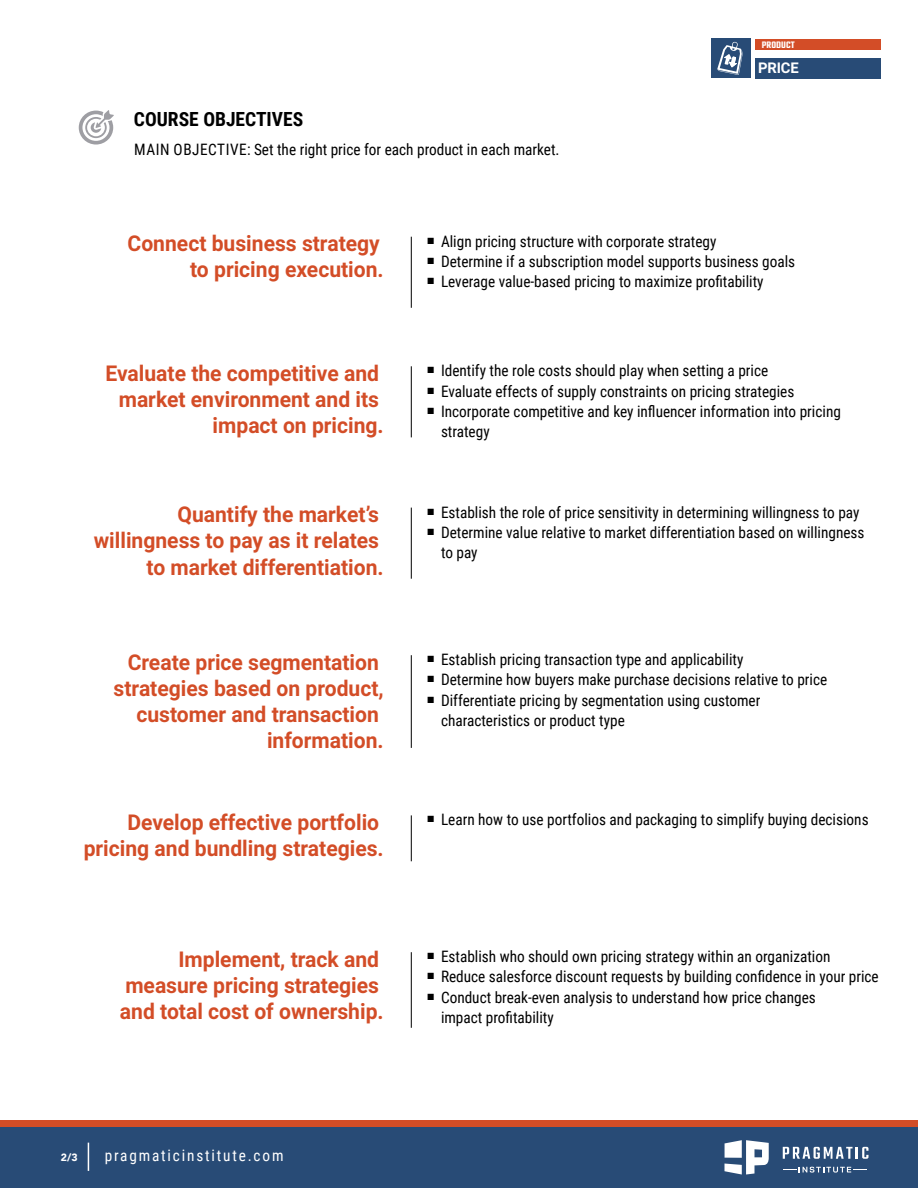
<style>
.page{position:relative;width:918px;height:1188px;background:#fff}
.page>*{position:absolute;margin:0;border:0;box-sizing:border-box;transform-origin:0 0}
.t1{font:700 21.75px/26.2px "Roboto";color:#d34d27;text-align:right}
.t2{font:700 19.5px "Roboto Condensed";color:#000}
.t3{font:15.75px/20.2px "Roboto Condensed";color:#000}
.t4{font:15.75px "Roboto Condensed";letter-spacing:.12em;color:#fff}
.t5{font:700 14.7px "Roboto";letter-spacing:-.01em;color:#fff}
.t6{font:900 10.5px "Avenir";color:#fff}
.t7{font:600 10.2px "Teko";letter-spacing:.01em;color:#fff}
</style>
<div class="page">
<div style="left:0;top:1127px;width:918px;height:61px;background:#284b76"></div>
<svg style="left:88px;top:1143px;width:1px;height:28px"></svg>
<div style="left:0;top:1120px;width:918px;height:7px;background:#d34d27"></div>
<svg style="left:783px;top:1147px;width:85px;height:12px"></svg>
<svg style="left:783px;top:1167px;width:84px;height:6px"></svg>
<svg style="left:724px;top:1140px;width:45px;height:35px"></svg>
<hr style="left:411px;top:237px;width:1px;height:71px;background:#000">
<hr style="left:411px;top:366px;width:1px;height:71px;background:#000">
<hr style="left:411px;top:508px;width:1px;height:71px;background:#000">
<hr style="left:411px;top:655px;width:1px;height:93px;background:#000">
<hr style="left:411px;top:815px;width:1px;height:46px;background:#000">
<hr style="left:411px;top:952px;width:1px;height:76px;background:#000">
<svg style="left:79px;top:110px;width:35px;height:35px"></svg>
<div style="left:711px;top:39px;width:39px;height:39px;background:#284b76"></div>
<div style="left:755px;top:39px;width:125px;height:11px;background:#d34d27"></div>
<div style="left:755px;top:58px;width:125px;height:20px;background:#284b76"></div>
<svg style="left:717px;top:42px;width:26px;height:33px"></svg>
<p class="t7" style="left:762px;top:38px;width:35px">PRODUCT</p>
<p class="t2" style="left:134px;top:105px;width:171px">COURSE OBJECTIVES</p>
<p class="t3" style="left:134px;top:139px;width:427px">MAIN OBJECTIVE: Set the right price for each product in each market.</p>
<p class="t5" style="left:758px;top:58px;width:42px">PRICE</p>
<h1 class="t1" style="left:128px;top:230px;width:258px">Connect business strategy to pricing execution.</h1>
<h1 class="t1" style="left:105px;top:359px;width:280px">Evaluate the competitive and market environment and its impact on pricing.</h1>
<h1 class="t1" style="left:94px;top:500px;width:292px">Quantify the market’s willingness to pay as it relates to market differentiation.</h1>
<h1 class="t1" style="left:114px;top:648px;width:272px">Create price segmentation strategies based on product, customer and transaction information.</h1>
<h1 class="t1" style="left:84px;top:808px;width:302px">Develop effective portfolio pricing and bundling strategies.</h1>
<h1 class="t1" style="left:120px;top:945px;width:265px;text-align:left;text-indent:58px">Implement, track and measure pricing strategies and total cost of ownership.</h1>
<p class="t3" style="left:428px;top:230px;width:290px">■ Align pricing structure with corporate strategy</p>
<p class="t3" style="left:428px;top:251px;width:369px">■ Determine if a subscription model supports business goals</p>
<p class="t3" style="left:428px;top:271px;width:338px">■ Leverage value-based pricing to maximize profitability</p>
<p class="t3" style="left:428px;top:360px;width:342px">■ Identify the role costs should play when setting a price</p>
<p class="t3" style="left:428px;top:380px;width:368px">■ Evaluate effects of supply constraints on pricing strategies</p>
<p class="t3" style="left:441px;top:401px;width:401px;text-indent:-14px">■ Incorporate competitive and key influencer information into pricing strategy</p>
<p class="t3" style="left:428px;top:501px;width:434px">■ Establish the role of price sensitivity in determining willingness to pay</p>
<p class="t3" style="left:441px;top:522px;width:425px;text-indent:-14px">■ Determine value relative to market differentiation based on willingness to pay</p>
<p class="t3" style="left:428px;top:649px;width:317px">■ Establish pricing transaction type and applicability</p>
<p class="t3" style="left:428px;top:669px;width:401px">■ Determine how buyers make purchase decisions relative to price</p>
<p class="t3" style="left:441px;top:689px;width:321px;text-indent:-14px">■ Differentiate pricing by segmentation using customer characteristics or product type</p>
<p class="t3" style="left:428px;top:809px;width:443px">■ Learn how to use portfolios and packaging to simplify buying decisions</p>
<p class="t3" style="left:428px;top:946px;width:404px">■ Establish who should own pricing strategy within an organization</p>
<p class="t3" style="left:428px;top:966px;width:453px">■ Reduce salesforce discount requests by building confidence in your price</p>
<p class="t3" style="left:441px;top:986px;width:376px;text-indent:-14px">■ Conduct break-even analysis to understand how price changes impact profitability</p>
<p class="t6" style="left:61px;top:1148px;width:18px">2/3</p>
<p class="t4" style="left:105px;top:1144px;width:180px">pragmaticinstitute.com</p>
</div>
